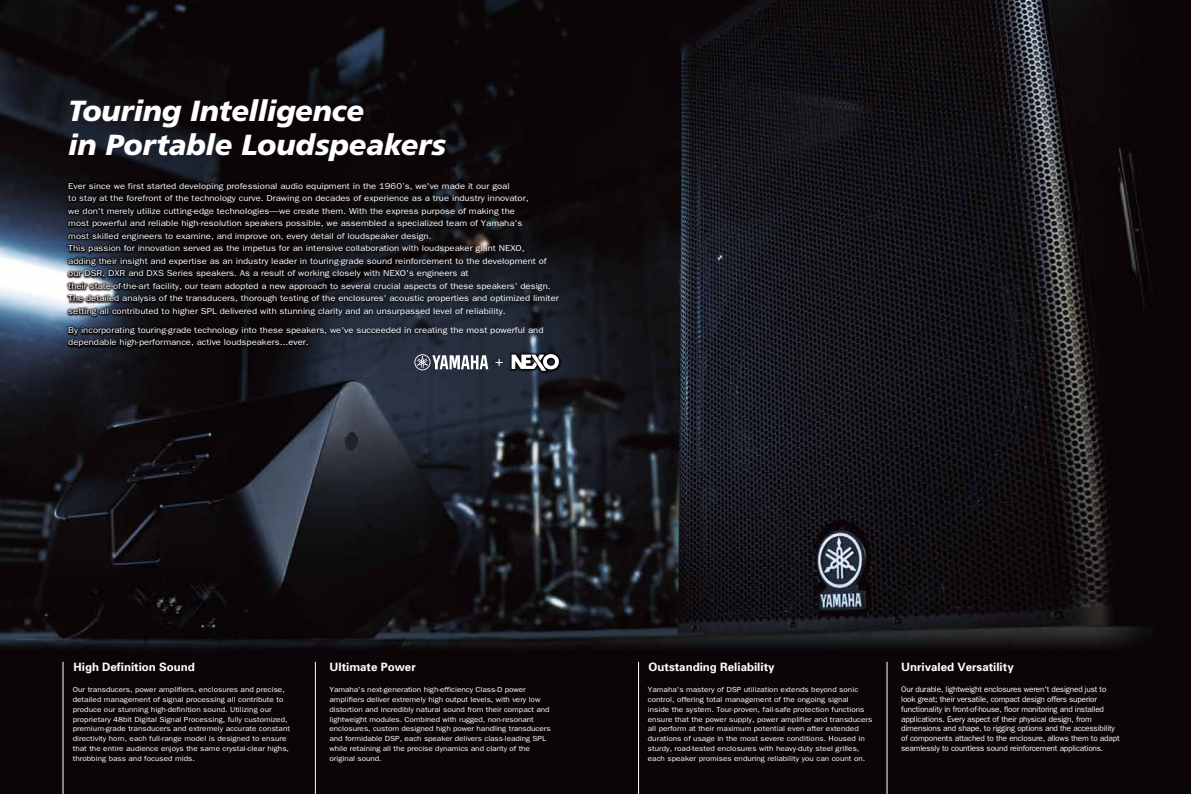
<style>
.page{position:relative;width:1191px;height:794px;background:#fff}
.page>*{position:absolute;margin:0;border:0;box-sizing:border-box;transform-origin:0 0}
.t1{font:italic 900 29.1px/34.3px "Frutiger";letter-spacing:-.01em;color:#fff}
.t2{font:700 11.5px "Univers";color:#fff}
.t3{font:8.6px/12.5px "Franklin Gothic";color:#fff;scale:1.11 1}
.t4{font:8.2px/9.8px "Franklin Gothic";letter-spacing:-.02em;color:#fff}
.t5{font:7.4px/9.8px "Franklin Gothic";color:#fff;scale:1.11 1}
</style>
<div class="page">
<img style="left:0;top:0;width:1191px;height:794px">
<hr style="left:63px;top:662px;width:1px;height:132px;background:#fff">
<hr style="left:315px;top:662px;width:1px;height:132px;background:#fff">
<hr style="left:638px;top:662px;width:1px;height:132px;background:#fff">
<hr style="left:886px;top:662px;width:1px;height:132px;background:#fff">
<img style="left:31px;top:146px;width:565px;height:238px">
<svg style="left:414px;top:354px;width:60px;height:16px"></svg>
<img style="left:474px;top:316px;width:122px;height:92px">
<svg style="left:511px;top:354px;width:48px;height:17px"></svg>
<p class="t1" style="left:68px;top:93px;width:379px">Touring Intelligence<br>in Portable Loudspeakers</p>
<p class="t3" style="left:68px;top:179px;width:443px">Ever since we first started developing professional audio equipment in the 1960’s, we've made it our goal<br>to stay at the forefront of the technology curve. Drawing on decades of experience as a true industry innovator,<br>we don't merely utilize cutting-edge technologies—we create them. With the express purpose of making the<br>most powerful and reliable high-resolution speakers possible, we assembled a specialized team of Yamaha's<br>most skilled engineers to examine, and improve on, every detail of loudspeaker design.<br>This passion for innovation served as the impetus for an intensive collaboration with loudspeaker giant NEXO,<br>adding their insight and expertise as an industry leader in touring-grade sound reinforcement to the development of our DSR, DXR and DXS Series speakers. As a result of working closely with NEXO's engineers at<br>their state-of-the-art facility, our team adopted a new approach to several crucial aspects of these speakers’ design.<br>The detailed analysis of the transducers, thorough testing of the enclosures' acoustic properties and optimized limiter setting all contributed to higher SPL delivered with stunning clarity and an unsurpassed level of reliability.</p>
<p class="t3" style="left:68px;top:323px;width:429px">By incorporating touring-grade technology into these speakers, we've succeeded in creating the most powerful and dependable high-performance, active loudspeakers...ever.</p>
<p class="t2" style="left:74px;top:659px;width:123px">High Definition Sound</p>
<p class="t2" style="left:329px;top:659px;width:88px">Ultimate Power</p>
<p class="t2" style="left:648px;top:659px;width:127px">Outstanding Reliability</p>
<p class="t2" style="left:901px;top:659px;width:114px">Unrivaled Versatility</p>
<p class="t5" style="left:329px;top:684px;width:201px">Yamaha's next-generation high-efficiency Class-D power amplifiers deliver extremely high output levels, with very low distortion and incredibly natural sound from their compact and lightweight modules. Combined with rugged, non-resonant enclosures, custom designed high power handling transducers and formidable DSP, each speaker delivers class-leading SPL while retaining all the precise dynamics and clarity of the original sound.</p>
<p class="t5" style="left:648px;top:684px;width:204px">Yamaha's mastery of DSP utilization extends beyond sonic control, offering total management of the ongoing signal<br>inside the system. Tour-proven, fail-safe protection functions ensure that the power supply, power amplifier and transducers all perform at their maximum potential even after extended durations of usage in the most severe conditions. Housed in sturdy, road-tested enclosures with heavy-duty steel grilles, each speaker promises enduring reliability you can count on.</p>
<p class="t4" style="left:901px;top:684px;width:220px">Our durable, lightweight enclosures weren't designed just to look great; their versatile, compact design offers superior functionality in front-of-house, floor monitoring and installed applications. Every aspect of their physical design, from dimensions and shape, to rigging options and the accessibility of components attached to the enclosure, allows them to adapt seamlessly to countless sound reinforcement applications.</p>
<p class="t5" style="left:73px;top:684px;width:197px">Our transducers, power amplifiers, enclosures and precise, detailed management of signal processing all contribute to produce our stunning high-definition sound. Utilizing our proprietary 48bit Digital Signal Processing, fully customized, premium-grade transducers and extremely accurate constant directivity horn, each full-range model is designed to ensure that the entire audience enjoys the same crystal-clear highs, throbbing bass and focused mids.</p>
</div>
